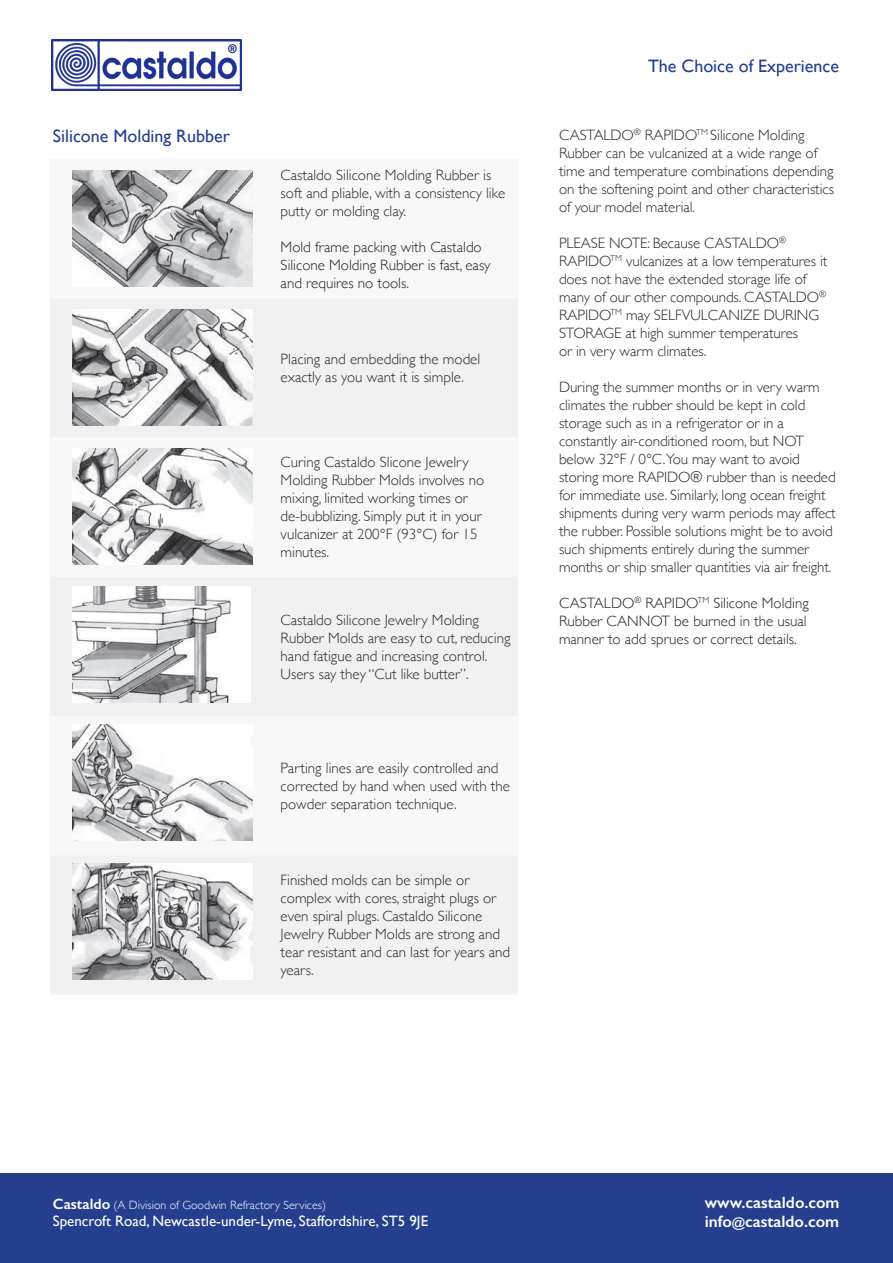
<style>
.page{position:relative;width:893px;height:1263px;background:#fff}
.page>*{position:absolute;margin:0;border:0;box-sizing:border-box;transform-origin:0 0}
.t1{font:18px "Gill Sans";color:#253f8e}
.t2{font:600 16.5px/19.8px "Gill Sans";color:#fff}
.t3{font:300 15px/18px "Gill Sans";letter-spacing:-.005em;color:#282827}
.t4{font:300 15px/18px "Gill Sans";color:#231f20}
.t5{font:15px "Gill Sans";color:#fff}
.t6{font:300 12px "Gill Sans";color:#fff}
.s1{font-weight:600;font-size:15px}
.s2{font-size:13.5px}
</style>
<div class="page">
<div style="left:0;top:1174px;width:893px;height:89px;background:#253f8e"></div>
<img style="left:52px;top:39px;width:189px;height:51px">
<div style="left:50px;top:298px;width:468px;height:139px;background:#f1f1f1"></div>
<div style="left:50px;top:577px;width:468px;height:417px;background:#f1f1f1"></div>
<img style="left:72px;top:171px;width:180px;height:116px">
<img style="left:72px;top:309px;width:180px;height:116px">
<img style="left:72px;top:448px;width:180px;height:116px">
<img style="left:72px;top:586px;width:178px;height:117px">
<img style="left:72px;top:724px;width:180px;height:117px">
<img style="left:72px;top:863px;width:180px;height:116px">
<p class="t1" style="left:53px;top:125px;width:178px">Silicone Molding Rubber</p>
<p class="t3" style="left:281px;top:165px;width:226px">Castaldo Silicone Molding Rubber is soft and pliable, with a consistency like putty or molding clay.</p>
<p class="t4" style="left:281px;top:237px;width:211px">Mold frame packing with Castaldo<br>Silicone Molding Rubber is fast, easy and requires no tools.</p>
<p class="t3" style="left:281px;top:349px;width:201px">Placing and embedding the model exactly as you want it is simple.</p>
<p class="t3" style="left:281px;top:453px;width:205px">Curing Castaldo Slicone Jewelry<br>Molding Rubber Molds involves no mixing, limited working times or de-bubblizing. Simply put it in your vulcanizer at 200°F (93°C) for 15 minutes.</p>
<p class="t3" style="left:281px;top:610px;width:231px">Castaldo Silicone Jewelry Molding Rubber Molds are easy to cut, reducing hand fatigue and increasing control.<br>Users say they “Cut like butter”.</p>
<p class="t3" style="left:281px;top:758px;width:231px">Parting lines are easily controlled and corrected by hand when used with the powder separation technique.</p>
<p class="t3" style="left:281px;top:870px;width:231px">Finished molds can be simple or complex with cores, straight plugs or even spiral plugs. Castaldo Silicone<br>Jewelry Rubber Molds are strong and tear resistant and can last for years and years.</p>
<p class="t1" style="left:648px;top:55px;width:192px">The Choice of Experience</p>
<p class="t3" style="left:559px;top:125px;width:276px">CASTALDO<sup>®</sup> RAPIDO<sup>TM</sup> Silicone Molding Rubber can be vulcanized at a wide range of time and temperature combinations depending on the softening point and other characteristics of your model material.</p>
<p class="t3" style="left:559px;top:233px;width:270px">PLEASE NOTE: Because CASTALDO<sup>® </sup>RAPIDO<sup>TM</sup> vulcanizes at a low temperatures it does not have the extended storage life of many of our other compounds. CASTALDO<sup>® </sup>RAPIDO<sup>TM</sup> may SELFVULCANIZE DURING STORAGE at high summer temperatures<br>or in very warm climates.</p>
<p class="t3" style="left:559px;top:377px;width:278px">During the summer months or in very warm climates the rubber should be kept in cold storage such as in a refrigerator or in a constantly air-conditioned room, but NOT below 32°F / 0°C.You may want to avoid storing more RAPIDO® rubber than is needed for immediate use. Similarly, long ocean freight shipments during very warm periods may affect the rubber. Possible solutions might be to avoid such shipments entirely during the summer months or ship smaller quantities via air freight.</p>
<p class="t4" style="left:559px;top:593px;width:251px">CASTALDO<sup>®</sup> RAPIDO<sup>TM</sup> Silicone Molding<br>Rubber CANNOT be burned in the usual manner to add sprues or correct details.</p>
<p class="t6" style="left:53px;top:1195px;width:275px"><span class="s1">Castaldo</span> (A Division of Goodwin Refractory Services)</p>
<p class="t5" style="left:53px;top:1211px;width:377px">Spencroft Road, Newcastle-under-Lyme, Staffordshire, ST5 9JE</p>
<p class="t2" style="left:705px;top:1192px;width:136px">www.castaldo.com info<span class="s2">@</span>castaldo.com</p>
</div>
